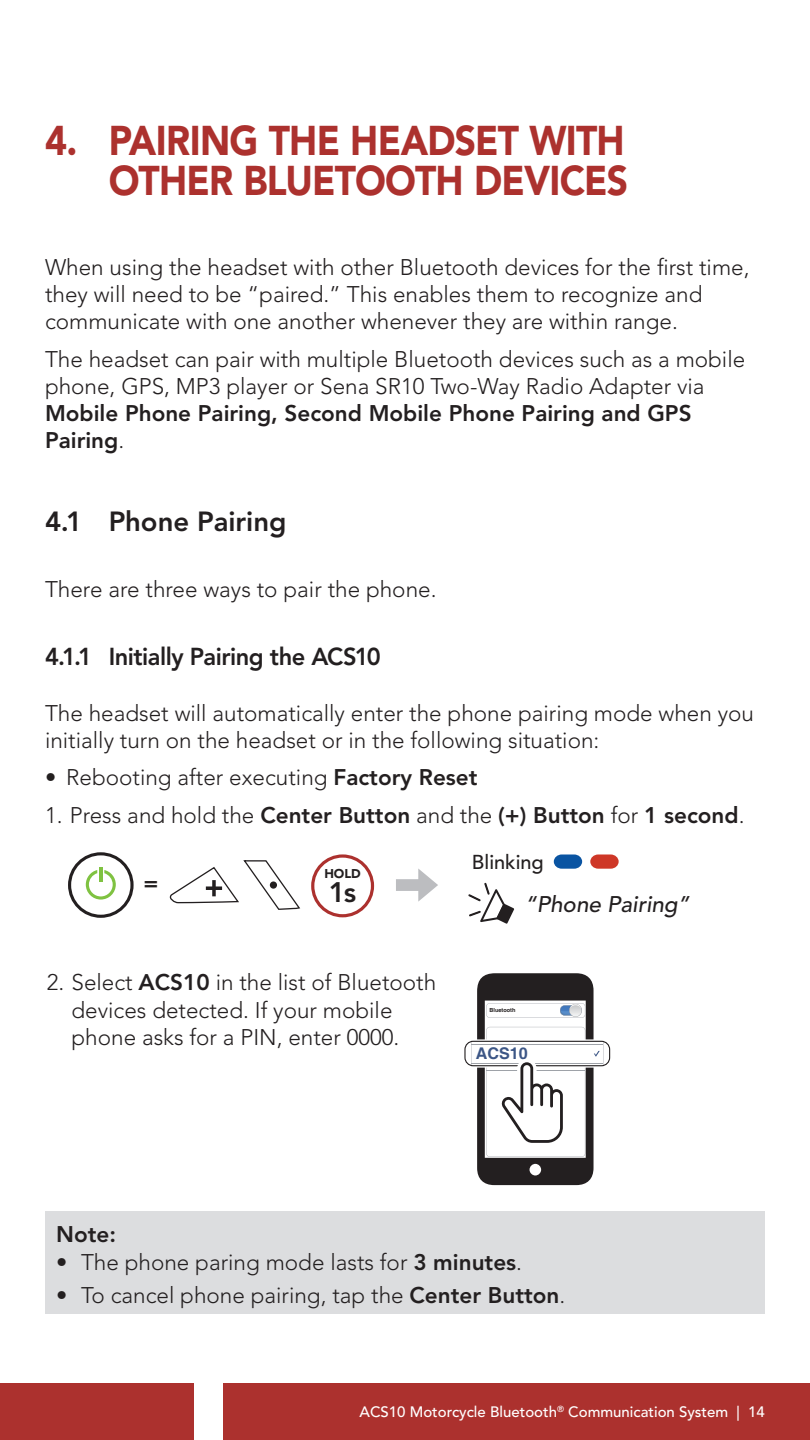
<style>
.page{position:relative;width:810px;height:1440px;background:#fff}
.page>*{position:absolute;margin:0;border:0;box-sizing:border-box;transform-origin:0 0}
.t1{font:900 41.25px/40px "Avenir LT Std";letter-spacing:-.02em;color:#ac312e;text-align:right;scale:.9 1}
.t2{font:800 28px "Avenir LT Std";color:#231f20}
.t3{font:800 27.5px "Avenir LT Std";color:#231f20}
.t4{font:800 24.38px "Avenir LT Std";letter-spacing:-.02em;color:#231f20}
.t5{font:300 22.5px/27px "Avenir LT Std";color:#231f20}
.t6{font:800 22.5px/27px "Avenir LT Std";color:#231f20}
.t7{font:italic 500 22.5px "Avenir LT Std";color:#231f20}
.t8{font:500 20px "Avenir LT Std";color:#231f20}
.t9{font:700 16.12px "Helvetica";color:#3c5686}
.t10{font:500 15px "Avenir LT Std";color:#fff}
.t11{font:900 12.62px "Avenir LT Std";color:#231f20}
.t12{font:700 5.62px "Helvetica";color:#231f20}
.t13{font:700 5.62px "Helvetica";color:#3c5686}
.s1{font-weight:300}
.s2{font-weight:800}
</style>
<div class="page">
<div style="left:0;top:1383px;width:194px;height:57px;background:#ac312e"></div>
<div style="left:223px;top:1383px;width:587px;height:57px;background:#ac312e"></div>
<svg style="left:68px;top:852px;width:66px;height:66px"></svg>
<svg style="left:170px;top:860px;width:130px;height:50px"></svg>
<div style="left:270px;top:881px;width:7px;height:8px;background:#231f20;border-radius:50%"></div>
<svg style="left:311px;top:854px;width:63px;height:63px"></svg>
<svg style="left:396px;top:868px;width:42px;height:34px"></svg>
<svg style="left:554px;top:855px;width:28px;height:14px"></svg>
<svg style="left:590px;top:855px;width:29px;height:14px"></svg>
<svg style="left:468px;top:883px;width:46px;height:41px"></svg>
<svg style="left:465px;top:1041px;width:145px;height:25px"></svg>
<div style="left:463px;top:1039px;width:149px;height:29px;border:4px solid #fff;border-radius:8px"></div>
<div style="left:464px;top:1041px;width:146px;height:25px;border:1px solid #231f20;border-radius:8px"></div>
<svg style="left:471px;top:973px;width:132px;height:212px"></svg>
<div style="left:45px;top:1212px;width:720px;height:102px;background:#dcdddf"></div>
<h1 class="t1" style="left:45px;top:121px;width:650px">4. PAIRING THE HEADSET WITH<br>OTHER BLUETOOTH DEVICES</h1>
<p class="t5" style="left:45px;top:254px;width:706px">When using the headset with other Bluetooth devices for the first time, they will need to be “paired.” This enables them to recognize and communicate with one another whenever they are within range.</p>
<p class="t5" style="left:45px;top:346px;width:702px">The headset can pair with multiple Bluetooth devices such as a mobile phone, GPS, MP3 player or Sena SR10 Two-Way Radio Adapter via</p>
<p class="t6" style="left:45px;top:400px;width:648px">Mobile Phone Pairing, Second Mobile Phone Pairing and GPS<br>Pairing<span class="s1">.</span></p>
<p class="t3" style="left:45px;top:505px;width:243px">4.1 Phone Pairing</p>
<p class="t5" style="left:45px;top:576px;width:393px">There are three ways to pair the phone.</p>
<p class="t4" style="left:45px;top:642px;width:337px">4.1.1 Initially Pairing the ACS10</p>
<p class="t5" style="left:45px;top:700px;width:711px">The headset will automatically enter the phone pairing mode when you initially turn on the headset or in the following situation:</p>
<p class="t5" style="left:45px;top:764px;width:434px">• Rebooting after executing <span class="s2">Factory Reset</span></p>
<p class="t6" style="left:45px;top:802px;width:701px"><span class="s1">1. Press and hold the</span> Center Button <span class="s1">and the</span> (+) Button <span class="s1">for</span> 1 second<span class="s1">.</span></p>
<p class="t11" style="left:324px;top:866px;width:38px">HOLD</p>
<p class="t6" style="left:144px;top:870px;width:16px">=</p>
<p class="t2" style="left:329px;top:875px;width:29px">1s</p>
<p class="t5" style="left:72px;top:969px;width:366px;line-height:27.5px;text-indent:-25px">2. Select <span class="s2">ACS10</span> in the list of Bluetooth devices detected. If your mobile phone asks for a PIN, enter 0000.</p>
<p class="t8" style="left:472px;top:850px;width:73px">Blinking</p>
<p class="t7" style="left:525px;top:891px;width:166px">“Phone Pairing”</p>
<p class="t12" style="left:490px;top:1007px;width:27px">Bluetooth</p>
<p class="t9" style="left:476px;top:1043px;width:53px">ACS10</p>
<p class="t13" style="left:490px;top:1045px;width:7px">Pi</p>
<p class="t6" style="left:56px;top:1220px;width:61px">Note:</p>
<p class="t5" style="left:56px;top:1249px;width:467px">• The phone paring mode lasts for <span class="s2">3 minutes</span>.</p>
<p class="t5" style="left:56px;top:1282px;width:511px">• To cancel phone pairing, tap the <span class="s2">Center Button</span>.</p>
<p class="t10" style="left:359px;top:1403px;width:407px">ACS10 Motorcycle Bluetooth<sup>®</sup> Communication System | 14</p>
</div>
